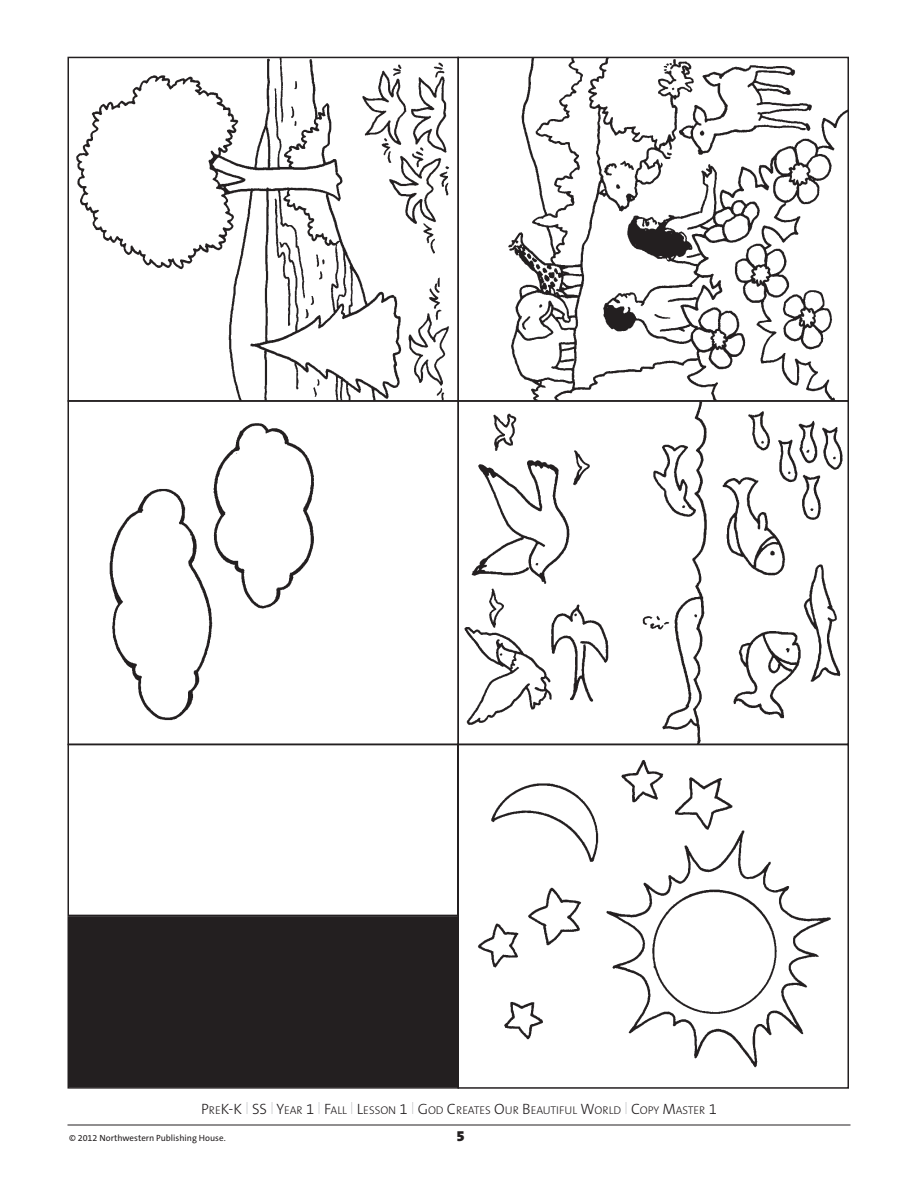
<style>
.page{position:relative;width:918px;height:1188px;background:#fff}
.page>*{position:absolute;margin:0;border:0;box-sizing:border-box;transform-origin:0 0}
.t1{font:900 15px "The Sans B9";color:#231f20}
.t2{font:300 11.25px "The Sans B3";color:#231f20}
.t3{font:9px "The Sans B5 Plain";color:#231f20}
.s1{font-size:15px}
</style>
<div class="page">
<hr style="left:68px;top:1125px;width:782px;height:1px;background:#231f20">
<img style="left:464px;top:60px;width:382px;height:682px">
<svg style="left:67px;top:743px;width:782px;height:346px"></svg>
<div style="left:69px;top:918px;width:389px;height:169px;background:#231f20"></div>
<div style="left:68px;top:916px;width:391px;height:173px;border:2px solid #231f20"></div>
<div style="left:458px;top:400px;width:391px;height:345px;border:2px solid #231f20"></div>
<img style="left:109px;top:423px;width:205px;height:298px">
<div style="left:68px;top:400px;width:391px;height:345px;border:2px solid #231f20"></div>
<div style="left:458px;top:57px;width:391px;height:345px;border:2px solid #231f20"></div>
<img style="left:76px;top:60px;width:373px;height:339px">
<div style="left:68px;top:57px;width:391px;height:345px;border:2px solid #231f20"></div>
<p class="t2" style="left:201px;top:1105px;width:517px"><span class="s1">P</span>RE<span class="s1">K-K</span> <sup>|</sup> <span class="s1">SS</span> <sup>|</sup> <span class="s1">Y</span>EAR <span class="s1">1</span> <sup>|</sup> <span class="s1">F</span>ALL <sup>|</sup> <span class="s1">L</span>ESSON <span class="s1">1</span> <sup>|</sup> <span class="s1">G</span>OD <span class="s1">C</span>REATES <span class="s1">O</span>UR <span class="s1">B</span>EAUTIFUL <span class="s1">W</span>ORLD <sup>|</sup> <span class="s1">C</span>OPY <span class="s1">M</span>ASTER <span class="s1">1</span></p>
<p class="t3" style="left:69px;top:1133px;width:158px">© 2012 Northwestern Publishing House.</p>
<h1 class="t1" style="left:456px;top:1128px;width:10px">5</h1>
</div>
